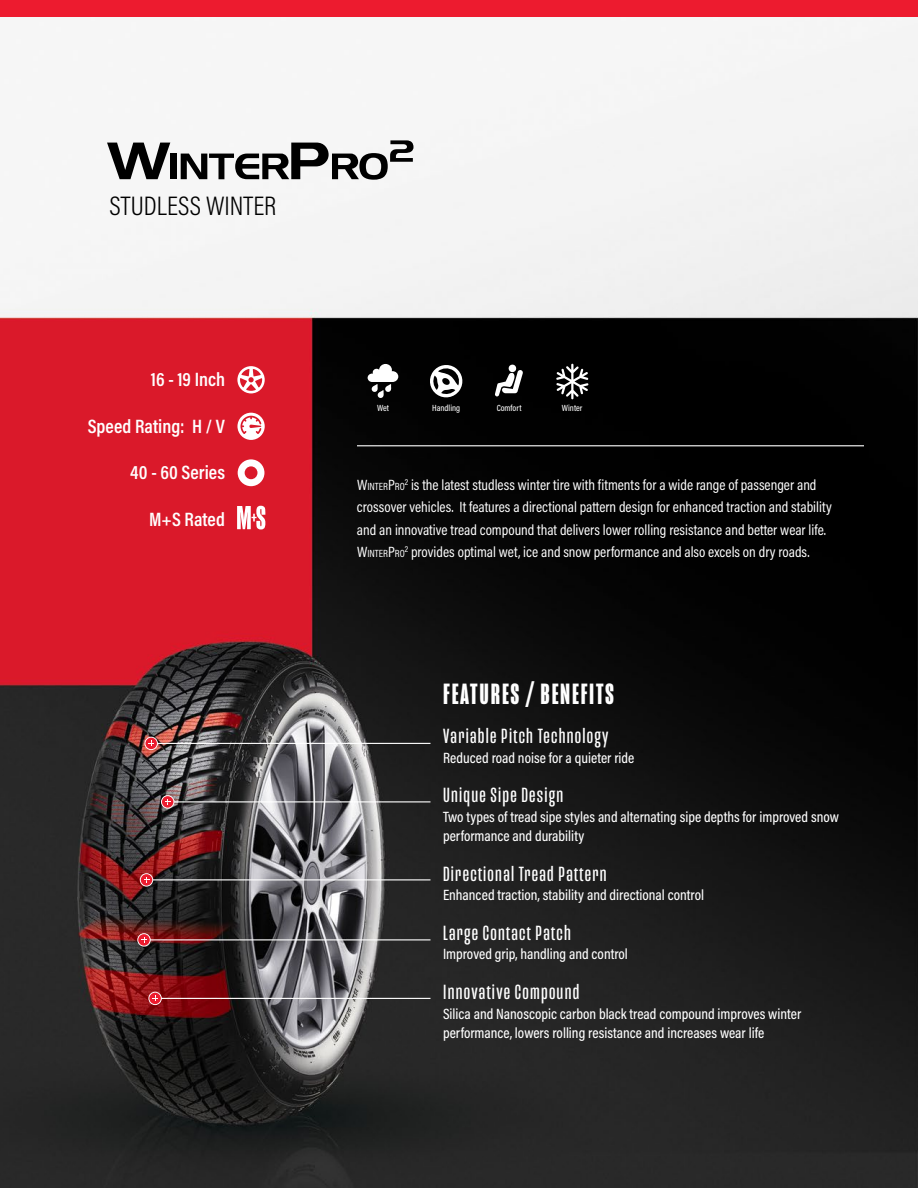
<style>
.page{position:relative;width:918px;height:1188px;background:#fff}
.page>*{position:absolute;margin:0;border:0;box-sizing:border-box;transform-origin:0 0}
.t1{font:700 30px "Mongoose";letter-spacing:.06em;color:#fff}
.t2{font:300 27px "Acumin Pro Cond";letter-spacing:.005em;color:#000}
.t3{font:21px "Mongoose";letter-spacing:.06em;color:#fff}
.t4{font:600 19.5px "Acumin Pro Cond";color:#fff}
.t5{font:500 15px/19.5px "Acumin Pro Cond";color:#fff}
.t6{font:15px/22.5px "Acumin Pro Cond";color:#fff}
.t7{font:10.5px "Acumin Pro Cond";color:#fff}
.t8{font:500 9px "Acumin Pro Cond";color:#fff}
.s1{font-size:15px}
</style>
<div class="page">
<img style="left:0;top:23px;width:918px;height:1165px">
<hr style="left:357px;top:445px;width:507px;height:1px;background:#fff">
<hr style="left:151px;top:743px;width:279px;height:1px;background:#fff">
<hr style="left:168px;top:801px;width:262px;height:1px;background:#fff">
<hr style="left:144px;top:879px;width:286px;height:1px;background:#fff">
<hr style="left:144px;top:939px;width:286px;height:1px;background:#fff">
<hr style="left:155px;top:998px;width:275px;height:1px;background:#fff">
<svg style="left:237px;top:366px;width:28px;height:27px"></svg>
<svg style="left:237px;top:413px;width:28px;height:27px"></svg>
<svg style="left:238px;top:459px;width:26px;height:27px"></svg>
<svg style="left:237px;top:506px;width:28px;height:23px"></svg>
<svg style="left:161px;top:795px;width:13px;height:14px"></svg>
<svg style="left:137px;top:933px;width:14px;height:14px"></svg>
<svg style="left:148px;top:992px;width:14px;height:13px"></svg>
<svg style="left:140px;top:873px;width:13px;height:14px"></svg>
<svg style="left:144px;top:737px;width:14px;height:13px"></svg>
<svg style="left:428px;top:363px;width:37px;height:37px"></svg>
<svg style="left:495px;top:364px;width:28px;height:32px"></svg>
<svg style="left:556px;top:364px;width:33px;height:35px"></svg>
<svg style="left:368px;top:364px;width:30px;height:34px"></svg>
<svg style="left:107px;top:143px;width:63px;height:36px"></svg>
<div style="left:170px;top:154px;width:7px;height:25px;background:#000"></div>
<svg style="left:181px;top:140px;width:233px;height:40px"></svg>
<div style="left:0;top:0;width:918px;height:17px;background:#ed1b2f"></div>
<h2 class="t2" style="left:110px;top:189px;width:168px">STUDLESS WINTER</h2>
<h3 class="t4" style="left:151px;top:367px;width:76px">16 - 19 Inch</h3>
<h3 class="t4" style="left:88px;top:413px;width:139px">Speed Rating: H / V</h3>
<h3 class="t4" style="left:130px;top:460px;width:96px">40 - 60 Series</h3>
<h3 class="t4" style="left:149px;top:506px;width:77px">M+S Rated</h3>
<p class="t8" style="left:377px;top:402px;width:13px">Wet</p>
<p class="t8" style="left:432px;top:402px;width:29px">Handling</p>
<p class="t8" style="left:497px;top:402px;width:26px">Comfort</p>
<p class="t8" style="left:562px;top:402px;width:22px">Winter</p>
<p class="t6" style="left:357px;top:473px;width:476px;text-indent:48px"><sup>2</sup> is the latest studless winter tire with fitments for a wide range of passenger and crossover vehicles. It features a directional pattern design for enhanced traction and stability and an innovative tread compound that delivers lower rolling resistance and better wear life.</p>
<p class="t7" style="left:357px;top:547px;width:49px"><span class="s1">W</span>INTER<span class="s1">P</span>RO</p>
<p class="t6" style="left:405px;top:541px;width:406px"><sup>2</sup> provides optimal wet, ice and snow performance and also excels on dry roads.</p>
<p class="t7" style="left:357px;top:479px;width:49px"><span class="s1">W</span>INTER<span class="s1">P</span>RO</p>
<h1 class="t1" style="left:443px;top:676px;width:172px">FEATURES / BENEFITS</h1>
<h3 class="t3" style="left:443px;top:724px;width:167px">Variable Pitch Technology</h3>
<p class="t5" style="left:443px;top:747px;width:193px">Reduced road noise for a quieter ride</p>
<h3 class="t3" style="left:443px;top:783px;width:122px">Unique Sipe Design</h3>
<p class="t5" style="left:443px;top:806px;width:397px">Two types of tread sipe styles and alternating sipe depths for improved snow performance and durability</p>
<h3 class="t3" style="left:443px;top:862px;width:165px">Directional Tread Pattern</h3>
<p class="t5" style="left:443px;top:885px;width:262px">Enhanced traction, stability and directional control</p>
<h3 class="t3" style="left:443px;top:921px;width:129px">Large Contact Patch</h3>
<p class="t5" style="left:443px;top:944px;width:186px">Improved grip, handling and control</p>
<h3 class="t3" style="left:443px;top:980px;width:138px">Innovative Compound</h3>
<p class="t5" style="left:443px;top:1003px;width:360px">Silica and Nanoscopic carbon black tread compound improves winter performance, lowers rolling resistance and increases wear life</p>
</div>
